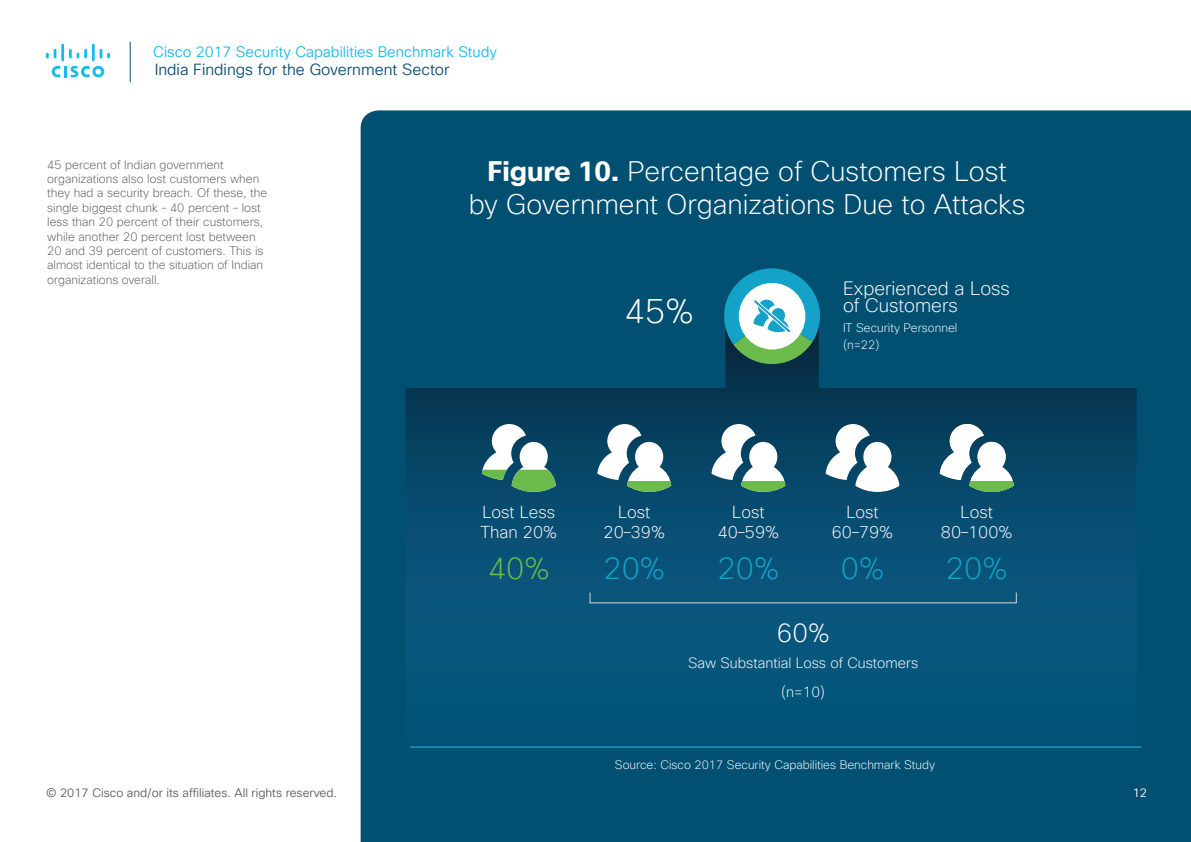
<style>
.page{position:relative;width:1191px;height:842px;background:#fff}
.page>*{position:absolute;margin:0;border:0;box-sizing:border-box;transform-origin:0 0}
.t1{font:200 34.1px "Cisco Sans TT";color:#fff}
.t2{font:200 30.4px "Cisco Sans TT";color:#14a2c8}
.t3{font:200 30.4px "Cisco Sans TT";color:#6bba4c}
.t4{font:200 27.6px/33.1px "Cisco Sans TT";color:#fff;text-align:center}
.t5{font:200 26px "Cisco Sans TT";color:#fff}
.t6{font:200 18.9px/16.7px "Cisco Sans TT";color:#fff}
.t7{font:200 16.8px/20.2px "Cisco Sans TT";color:#fff;text-align:center}
.t8{font:15.7px "Cisco Sans TT Light";color:#0f4f73}
.t9{font:14.8px "Cisco Sans TT Light";color:#19bae9}
.t10{font:200 14.5px/29.2px "Cisco Sans TT";color:#fff;text-align:center}
.t11{font:200 12px/14.4px "Cisco Sans TT";color:#5d5d5d}
.t12{font:200 12px/17.5px "Cisco Sans TT";color:#fff}
.t13{font:12px "Cisco Sans TT Light";color:#5d5d5d}
.t14{font:12px "Cisco Sans TT Light";color:#fff}
.s1{font-weight:700}
</style>
<div class="page">
<div style="left:360px;top:110px;width:831px;height:732px;background:#015072"></div>
<hr style="left:410px;top:747px;width:731px;height:1px;background:#23beed">
<svg style="left:405px;top:318px;width:731px;height:442px;background:#064e72"></svg>
<svg style="left:482px;top:424px;width:74px;height:68px"></svg>
<svg style="left:825px;top:424px;width:74px;height:68px"></svg>
<svg style="left:597px;top:424px;width:74px;height:68px"></svg>
<svg style="left:711px;top:424px;width:74px;height:68px"></svg>
<svg style="left:939px;top:424px;width:74px;height:68px"></svg>
<svg style="left:717px;top:262px;width:106px;height:109px"></svg>
<svg style="left:52px;top:66px;width:52px;height:11px"></svg>
<svg style="left:46px;top:49px;width:10px;height:9px"></svg>
<hr style="left:61px;top:44px;width:3px;height:17px;background:#19bae9">
<svg style="left:69px;top:49px;width:18px;height:9px"></svg>
<hr style="left:92px;top:44px;width:3px;height:17px;background:#19bae9">
<svg style="left:100px;top:49px;width:10px;height:9px"></svg>
<hr style="left:130px;top:42px;width:1px;height:40px;background:#0f4f73">
<p class="t9" style="left:153px;top:43px;width:345px">Cisco 2017 Security Capabilities Benchmark Study</p>
<h3 class="t8" style="left:155px;top:59px;width:296px">India Findings for the Government Sector</h3>
<p class="t11" style="left:47px;top:157px;width:222px">45 percent of Indian government organizations also lost customers when they had a security breach. Of these, the single biggest chunk – 40 percent – lost less than 20 percent of their customers, while another 20 percent lost between 20 and 39 percent of customers. This is almost identical to the situation of Indian organizations overall.</p>
<h3 class="t4" style="left:469px;top:155px;width:558px"><span class="s1">Figure 10.</span> Percentage of Customers Lost<br>by Government Organizations Due to Attacks</h3>
<h1 class="t1" style="left:624px;top:289px;width:71px">45%</h1>
<h3 class="t6" style="left:843px;top:281px;width:168px">Experienced a Loss of Customers</h3>
<p class="t12" style="left:843px;top:319px;width:116px">IT Security Personnel (n=22)</p>
<h3 class="t7" style="left:480px;top:502px;width:78px;text-align:left">Lost Less<br>Than 20%</h3>
<h2 class="t3" style="left:488px;top:548px;width:63px">40%</h2>
<h3 class="t7" style="left:603px;top:502px;width:63px">Lost<br>20–39%</h3>
<h2 class="t2" style="left:603px;top:548px;width:63px">20%</h2>
<h3 class="t7" style="left:717px;top:502px;width:63px">Lost<br>40–59%</h3>
<h2 class="t2" style="left:717px;top:548px;width:63px">20%</h2>
<h3 class="t7" style="left:832px;top:502px;width:63px">Lost<br>60–79%</h3>
<h2 class="t2" style="left:841px;top:548px;width:45px">0%</h2>
<h3 class="t5" style="left:776px;top:616px;width:54px">60%</h3>
<p class="t10" style="left:688px;top:649px;width:232px">Saw Substantial Loss of Customers (n=10)</p>
<h3 class="t7" style="left:941px;top:502px;width:73px">Lost<br>80–100%</h3>
<h2 class="t2" style="left:946px;top:548px;width:63px">20%</h2>
<p class="t12" style="left:615px;top:756px;width:321px">Source: Cisco 2017 Security Capabilities Benchmark Study</p>
<p class="t13" style="left:46px;top:785px;width:293px">© 2017 Cisco and/or its affiliates. All rights reserved.</p>
<p class="t14" style="left:1132px;top:785px;width:16px">12</p>
</div>
